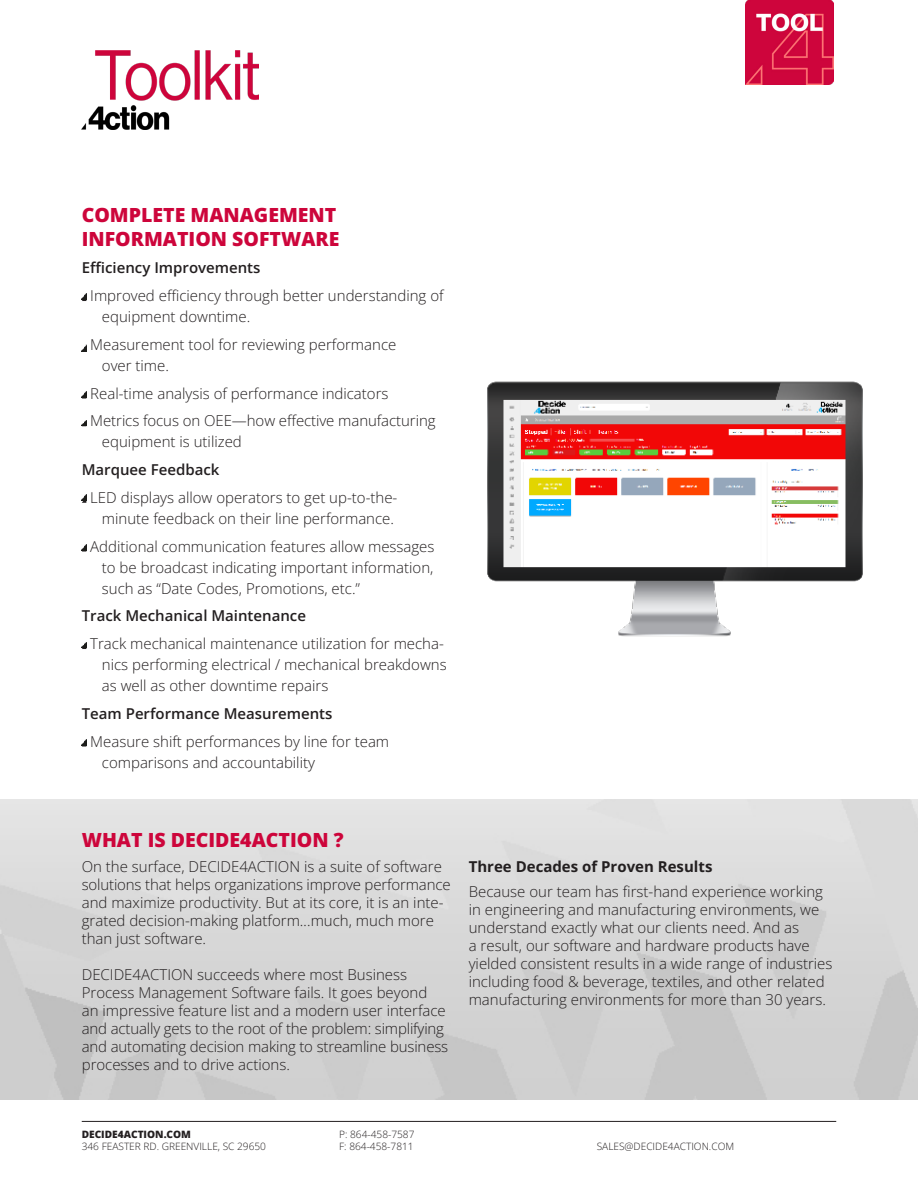
<style>
.page{position:relative;width:918px;height:1188px;background:#fff}
.page>*{position:absolute;margin:0;border:0;box-sizing:border-box;transform-origin:0 0}
.Orange_Subtitle{font:800 19.5px/23.4px "Open Sans";color:#cd053b}
.Text_Style{font:300 15px/18px "Open Sans";color:#231f20}
.Highlithts{font:300 15px/21px "Open Sans";color:#231f20}
.Bold_Subtitle_highli{font:600 15px "Open Sans";color:#231f20}
.Bold_Subtitle{font:700 15px "Open Sans";color:#231f20}
.Highlithts-2{font:600 15px "Open Sans";color:#231f20}
.t1{font:300 10.2px/12.1px "Open Sans";color:#231f20}
.t2{font:800 10.2px "Open Sans";color:#231f20}
</style>
<div class="page">
<hr style="left:82px;top:1121px;width:754px;height:1px;background:#231f20">
<img style="left:82px;top:51px;width:176px;height:79px">
<img style="left:487px;top:381px;width:376px;height:256px">
<svg style="left:82px;top:294px;width:4px;height:7px"></svg>
<svg style="left:82px;top:344px;width:4px;height:7px"></svg>
<svg style="left:82px;top:392px;width:4px;height:7px"></svg>
<svg style="left:82px;top:420px;width:4px;height:6px"></svg>
<svg style="left:82px;top:495px;width:4px;height:8px"></svg>
<svg style="left:82px;top:544px;width:4px;height:8px"></svg>
<svg style="left:82px;top:642px;width:4px;height:7px"></svg>
<svg style="left:82px;top:740px;width:4px;height:7px"></svg>
<img style="left:746px;top:0;width:88px;height:84px">
<p class="Orange_Subtitle" style="left:82px;top:203px;width:259px">COMPLETE MANAGEMENT<br>INFORMATION SOFTWARE</p>
<p class="Highlithts-2" style="left:82px;top:258px;width:180px">Efficiency Improvements</p>
<p class="Highlithts" style="left:102px;top:285px;width:343px;text-indent:-12px">Improved efficiency through better understanding of equipment downtime.</p>
<p class="Highlithts" style="left:102px;top:333px;width:296px;text-indent:-12px">Measurement tool for reviewing performance over time.</p>
<p class="Highlithts" style="left:90px;top:382px;width:300px">Real-time analysis of performance indicators</p>
<p class="Highlithts" style="left:102px;top:410px;width:335px;text-indent:-12px">Metrics focus on OEE—how effective manufacturing equipment is utilized</p>
<p class="Bold_Subtitle_highli" style="left:82px;top:459px;width:139px">Marquee Feedback</p>
<p class="Highlithts" style="left:90px;top:486px;width:309px;text-align:center">LED displays allow operators to get up-to-the&shy;minute feedback on their line performance.</p>
<p class="Highlithts" style="left:102px;top:535px;width:334px;text-align:justify;text-indent:-12px">Additional communication features allow messages to be broadcast indicating important information, such as “Date Codes, Promotions, etc.”</p>
<p class="Bold_Subtitle_highli" style="left:82px;top:606px;width:226px">Track Mechanical Maintenance</p>
<p class="Highlithts" style="left:102px;top:633px;width:346px;text-indent:-12px">Track mechanical maintenance utilization for mecha&shy;nics performing electrical / mechanical breakdowns as well as other downtime repairs</p>
<p class="Bold_Subtitle_highli" style="left:82px;top:703px;width:252px">Team Performance Measurements</p>
<p class="Highlithts" style="left:102px;top:730px;width:289px;text-indent:-12px">Measure shift performances by line for team comparisons and accountability</p>
<p class="Orange_Subtitle" style="left:82px;top:828px;width:263px">WHAT IS DECIDE4ACTION ?</p>
<p class="Text_Style" style="left:82px;top:857px;width:370px">On the surface, DECIDE4ACTION is a suite of software solutions that helps organizations improve performance and maximize productivity. But at its core, it is an inte&shy;grated decision-making platform…much, much more than just software.</p>
<p class="Text_Style" style="left:82px;top:965px;width:368px">DECIDE4ACTION succeeds where most Business Process Management Software fails. It goes beyond<br>an impressive feature list and a modern user interface and actually gets to the root of the problem: simplifying and automating decision making to streamline business processes and to drive actions.</p>
<p class="Bold_Subtitle" style="left:469px;top:856px;width:245px">Three Decades of Proven Results</p>
<p class="Text_Style" style="left:469px;top:882px;width:365px">Because our team has first-hand experience working in engineering and manufacturing environments, we understand exactly what our clients need. And as<br>a result, our software and hardware products have yielded consistent results in a wide range of industries including food &amp; beverage, textiles, and other related manufacturing environments for more than 30 years.</p>
<p class="t2" style="left:82px;top:1127px;width:111px">DECIDE4ACTION.COM</p>
<p class="t1" style="left:82px;top:1140px;width:186px">346 FEASTER RD. GREENVILLE, SC 29650</p>
<p class="t1" style="left:339px;top:1128px;width:77px">P: 864-458-7587<br>F: 864-458-7811</p>
<p class="t1" style="left:597px;top:1140px;width:139px">SALES@DECIDE4ACTION.COM</p>
</div>
